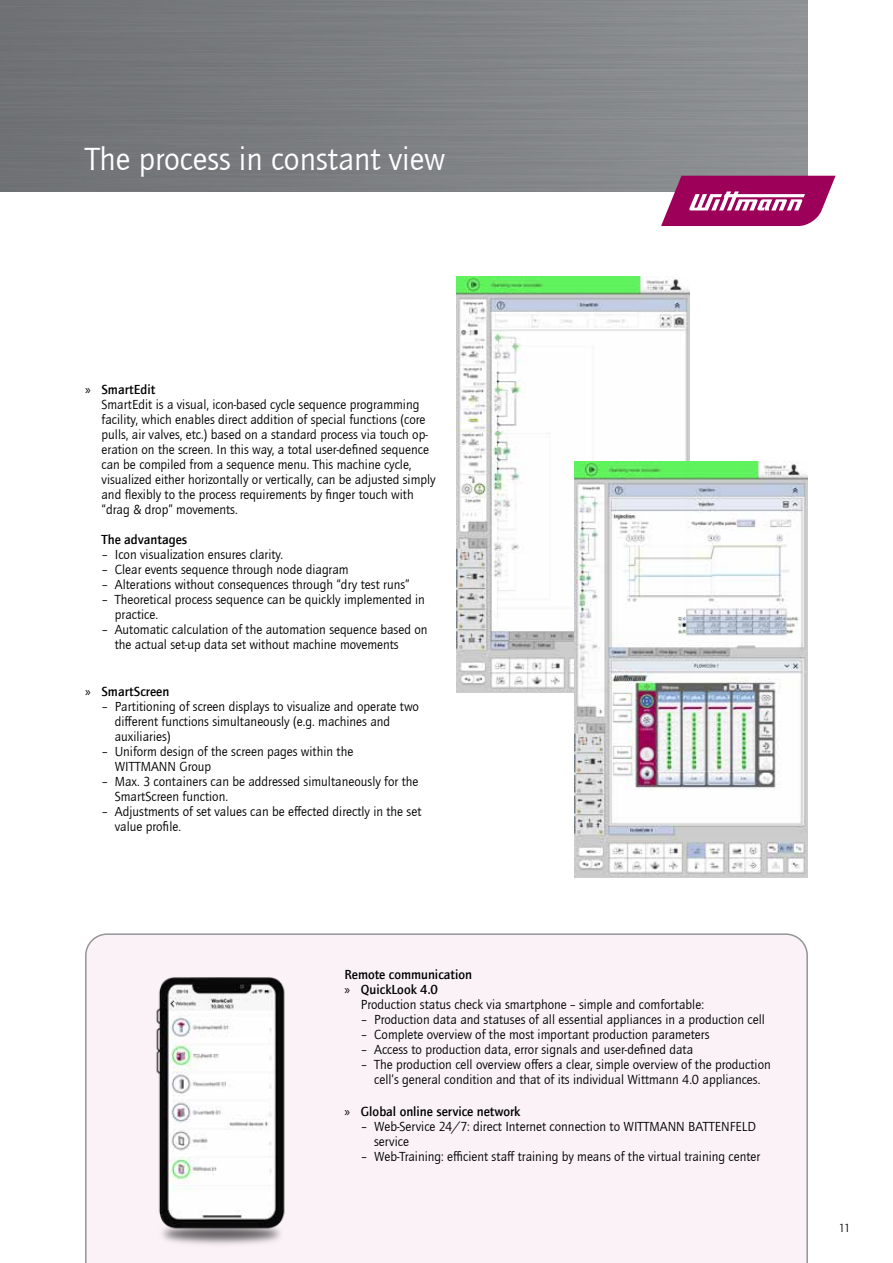
<style>
.page{position:relative;width:893px;height:1263px;background:#fff}
.page>*{position:absolute;margin:0;border:0;box-sizing:border-box;transform-origin:0 0}
.t1{font:33px "Quay Sans ITC Com";color:#fff}
.t2{font:13.5px/15px "Quay Sans ITC Com";color:#000}
.t3{font:500 13.5px/15px "Quay Sans ITC Com";color:#000}
.t4{font:12px "Quay Sans ITC Com";color:#000}
.s1{font-family:"Myriad Pro"}
.s2{font-weight:500}
.s3{font-family:"Myriad Pro";font-weight:400}
</style>
<div class="page">
<div style="left:0;top:0;width:808px;height:191px;background:linear-gradient(to right,#6d7073,#8f9294)"></div>
<svg style="left:661px;top:176px;width:175px;height:50px"></svg>
<div style="left:85px;top:933px;width:723px;height:330px;background:#faf2f7"></div>
<img style="left:149px;top:952px;width:142px;height:296px">
<img style="left:456px;top:276px;width:234px;height:416px">
<img style="left:574px;top:461px;width:234px;height:416px">
<h1 class="t1" style="left:85px;top:140px;width:362px">The process in constant view</h1>
<p class="t2" style="left:102px;top:382px;width:336px;text-indent:-16px"><span class="s1">»</span> <span class="s2">SmartEdit<br></span>SmartEdit is a visual, icon-based cycle sequence programming facility, which enables direct addition of special functions (core pulls, air valves, etc.) based on a standard process via touch op&shy;eration on the screen. In this way, a total user-defined sequence can be compiled from a sequence menu. This machine cycle, visualized either horizontally or vertically, can be adjusted simply and flexibly to the process requirements by finger touch with “drag &amp; drop” movements.</p>
<p class="t3" style="left:102px;top:531px;width:87px">The advantages</p>
<p class="t2" style="left:102px;top:547px;width:183px">– Icon visualization ensures clarity.</p>
<p class="t2" style="left:102px;top:562px;width:248px">– Clear events sequence through node diagram</p>
<p class="t2" style="left:102px;top:577px;width:309px">– Alterations without consequences through “dry test runs”</p>
<p class="t2" style="left:115px;top:592px;width:312px;text-indent:-13px">– Theoretical process sequence can be quickly implemented in practice.</p>
<p class="t2" style="left:115px;top:622px;width:314px;text-indent:-13px">– Automatic calculation of the automation sequence based on the actual set-up data set without machine movements</p>
<p class="t3" style="left:85px;top:683px;width:86px"><span class="s3">»</span> SmartScreen</p>
<p class="t2" style="left:115px;top:699px;width:306px;text-indent:-13px">– Partitioning of screen displays to visualize and operate two different functions simultaneously (e.g. machines and auxiliaries)</p>
<p class="t2" style="left:115px;top:744px;width:240px;text-indent:-13px">– Uniform design of the screen pages within the<br>WITTMANN Group</p>
<p class="t2" style="left:115px;top:774px;width:305px;text-indent:-13px">– Max. 3 containers can be addressed simultaneously for the<br>SmartScreen function.</p>
<p class="t2" style="left:115px;top:804px;width:308px;text-indent:-13px">– Adjustments of set values can be effected directly in the set value profile.</p>
<p class="t3" style="left:344px;top:967px;width:129px">Remote communication <span class="s3">»</span> QuickLook 4.0</p>
<p class="t2" style="left:361px;top:997px;width:345px">Production status check via smartphone – simple and comfortable:</p>
<p class="t2" style="left:361px;top:1012px;width:405px">– Production data and statuses of all essential appliances in a production cell</p>
<p class="t2" style="left:361px;top:1027px;width:350px">– Complete overview of the most important production parameters</p>
<p class="t2" style="left:361px;top:1042px;width:333px">– Access to production data, error signals and user-defined data</p>
<p class="t2" style="left:361px;top:1057px;width:411px;text-align:center">– The production cell overview offers a clear, simple overview of the production cell’s general condition and that of its individual Wittmann 4.0 appliances.</p>
<p class="t3" style="left:344px;top:1104px;width:177px"><span class="s3">»</span> Global online service network</p>
<p class="t2" style="left:374px;top:1119px;width:383px;text-indent:-13px">– Web-Service 24/7: direct Internet connection to WITTMANN BATTENFELD service</p>
<p class="t2" style="left:361px;top:1149px;width:400px">– Web-Training: efficient staff training by means of the virtual training center</p>
<p class="t4" style="left:839px;top:1220px;width:13px">11</p>
</div>
